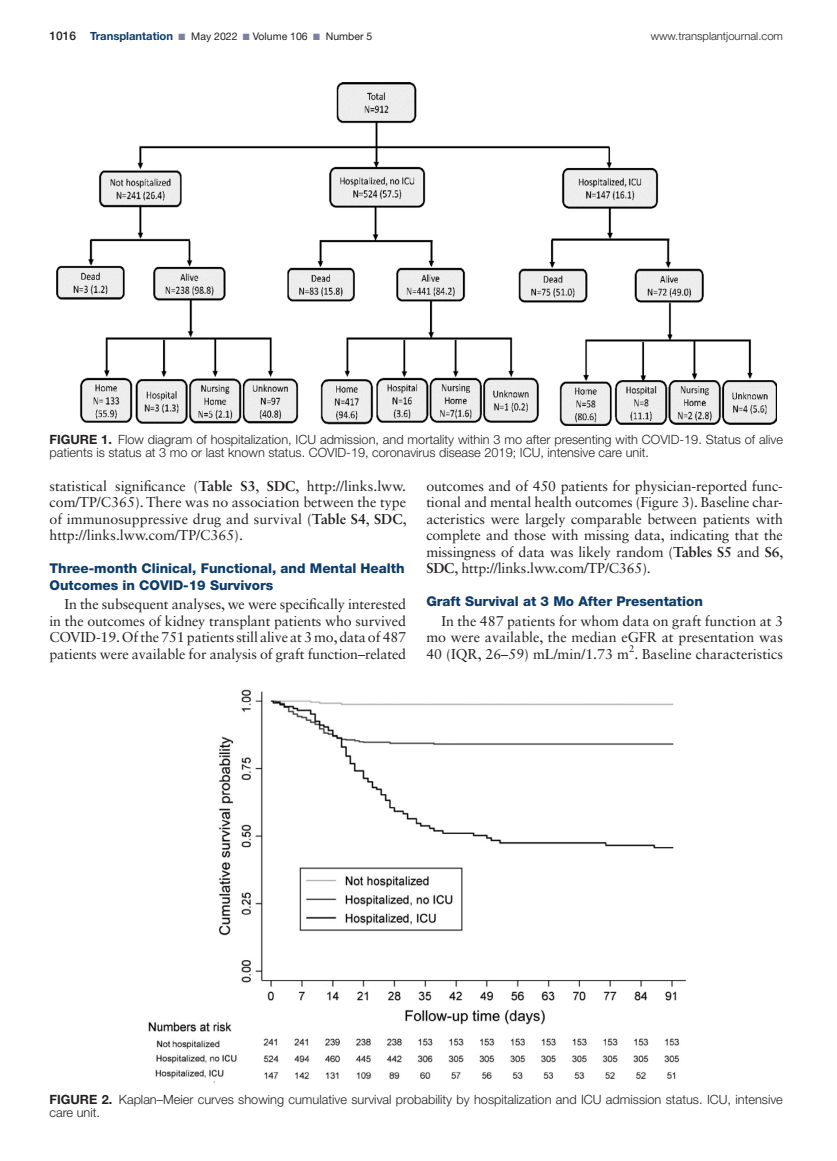
<style>
.page{position:relative;width:837px;height:1161px;background:#fff}
.page>*{position:absolute;margin:0;border:0;box-sizing:border-box;transform-origin:0 0}
.t1{font:14.25px/16.5px "Sabon LT Std";letter-spacing:-.005em;color:#231f20;text-align:justify}
.t2{font:800 13.5px/16.5px "Helvetica Neue LT Std";color:#0c3c6a}
.t3{font:300 12.75px/13.5px "Helvetica Neue LT Std";color:#231f20}
.t4{font:300 11.25px "Helvetica Neue LT Std";color:#231f20}
.t5{font:10.5px "Helvetica Neue LT Std";color:#231f20}
.s1{font-weight:500;font-size:12px}
.s2{font-weight:700;font-size:11.25px;color:#0c3c6a}
.s3{color:#7a82a1}
.s4{font-weight:700}
</style>
<div class="page">
<img style="left:56px;top:82px;width:720px;height:344px">
<img style="left:148px;top:689px;width:538px;height:395px">
<p class="t5" style="left:50px;top:30px;width:324px"><span class="s1">1016</span> <span class="s2">Transplantation</span> <span class="s3">■</span> May 2022 <span class="s3">■</span> Volume 106 <span class="s3">■</span> Number 5</p>
<p class="t4" style="left:651px;top:29px;width:134px">www.transplantjournal.com</p>
<p class="t3" style="left:50px;top:432px;width:735px"><span class="s4">FIGURE 1.</span> Flow diagram of hospitalization, ICU admission, and mortality within 3 mo after presenting with COVID-19. Status of alive patients is status at 3 mo or last known status. COVID-19, coronavirus disease 2019; ICU, intensive care unit.</p>
<p class="t1" style="left:50px;top:477px;width:359px">statistical significance (<span class="s4">Table S3</span>, <span class="s4">SDC</span>, http://links.lww. com/TP/C365). There was no association between the type of immunosuppressive drug and survival (<span class="s4">Table S4</span>, <span class="s4">SDC</span>, http://links.lww.com/TP/C365).</p>
<p class="t2" style="left:50px;top:560px;width:357px">Three-month Clinical, Functional, and Mental Health<br>Outcomes in COVID-19 Survivors</p>
<p class="t1" style="left:49px;top:596px;width:358px;text-indent:15px">In the subsequent analyses, we were specifically interested in the outcomes of kidney transplant patients who survived COVID-19. Of the 751 patients still alive at 3 mo, data of 487 patients were available for analysis of graft function–related</p>
<p class="t1" style="left:426px;top:477px;width:359px">outcomes and of 450 patients for physician-reported func&shy;tional and mental health outcomes (Figure 3). Baseline char&shy;acteristics were largely comparable between patients with complete and those with missing data, indicating that the missingness of data was likely random (<span class="s4">Tables S5</span> and <span class="s4">S6</span>, <span class="s4">SDC</span>, http://links.lww.com/TP/C365).</p>
<p class="t2" style="left:426px;top:593px;width:278px">Graft Survival at 3 Mo After Presentation</p>
<p class="t1" style="left:426px;top:612px;width:358px;text-indent:15px">In the 487 patients for whom data on graft function at 3 mo were available, the median eGFR at presentation was 40 (IQR, 26–59) mL/min/1.73 m<sup>2</sup>. Baseline characteristics</p>
<p class="t3" style="left:50px;top:1092px;width:735px"><span class="s4">FIGURE 2.</span> Kaplan–Meier curves showing cumulative survival probability by hospitalization and ICU admission status. ICU, intensive care unit.</p>
</div>
